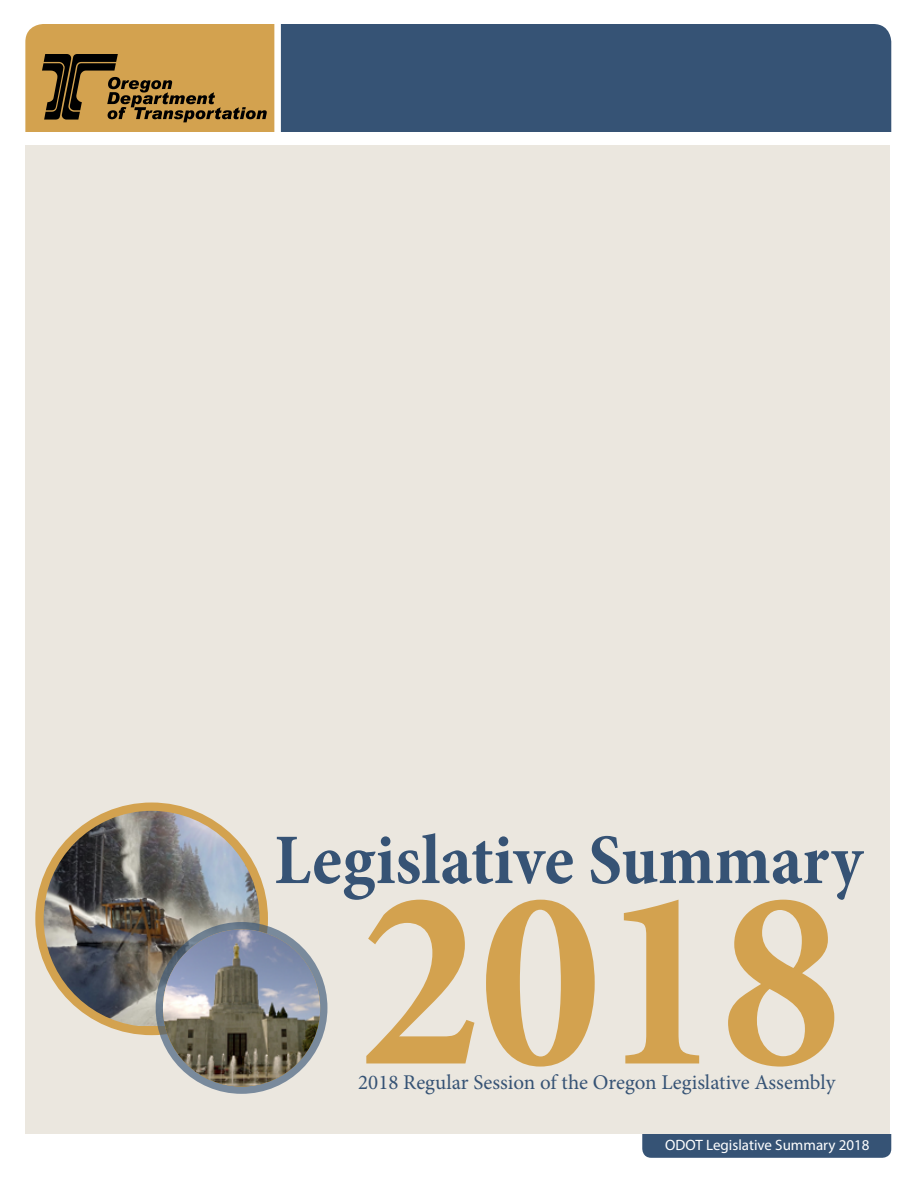
<style>
.page{position:relative;width:918px;height:1188px;background:#fff}
.page>*{position:absolute;margin:0;border:0;box-sizing:border-box;transform-origin:0 0}
.t1{font:700 condensed 258px "Minion Pro";color:#d3a24f}
.t2{font:700 condensed 72px "Minion Pro";color:#365375}
.t3{font:21px "Minion Pro";color:#365375}
.t4{font:15px "Myriad Pro";color:#fff}
</style>
<div class="page">
<div style="left:281px;top:24px;width:610px;height:108px;background:#365375"></div>
<svg style="left:25px;top:24px;width:249px;height:108px;background:#b38944"></svg>
<div style="left:26px;top:146px;width:864px;height:988px;background:#ebe7df"></div>
<div style="left:35px;top:803px;width:233px;height:232px;background:#d3a24f;border-radius:50%"></div>
<div style="left:642px;top:1134px;width:249px;height:24px;background:#365375"></div>
<img style="left:44px;top:811px;width:216px;height:215px">
<svg style="left:156px;top:922px;width:171px;height:172px;background:#738292"></svg>
<img style="left:163px;top:929px;width:157px;height:158px;border-radius:79px">
<h2 class="t2" style="left:274px;top:810px;width:590px">Legislative Summary</h2>
<h1 class="t1" style="left:360px;top:803px;width:482px">2018</h1>
<p class="t3" style="left:358px;top:1068px;width:479px">2018 Regular Session of the Oregon Legislative Assembly</p>
<p class="t4" style="left:665px;top:1136px;width:206px">ODOT Legislative Summary 2018</p>
</div>
